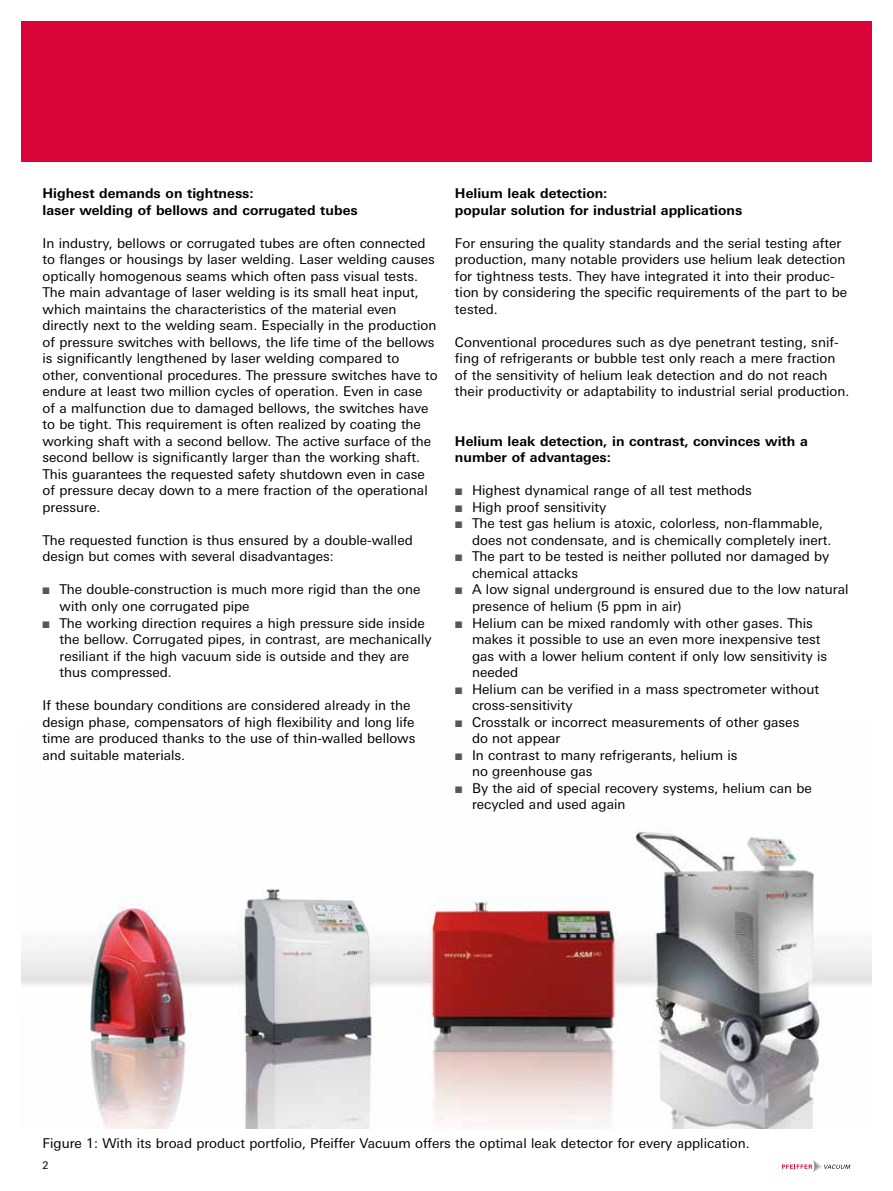
<style>
.page{position:relative;width:893px;height:1191px;background:#fff}
.page>*{position:absolute;margin:0;border:0;box-sizing:border-box;transform-origin:0 0}
.t1{font:13.5px/16.5px "Univers Next W1 G";color:#000}
.t2{font:700 13.5px/16.5px "Univers Next W1 G";color:#000}
.t3{font:10.5px "Univers Next W1 G";color:#000}
.s1{color:#575756}
</style>
<div class="page">
<svg style="left:782px;top:1160px;width:68px;height:12px"></svg>
<div style="left:21px;top:21px;width:851px;height:141px;background:#d80337"></div>
<img style="left:21px;top:828px;width:851px;height:300px">
<p class="t2" style="left:43px;top:185px;width:317px">Highest demands on tightness:<br>laser welding of bellows and corrugated tubes</p>
<p class="t1" style="left:43px;top:235px;width:397px">In industry, bellows or corrugated tubes are often connected to flanges or housings by laser welding. Laser welding causes optically homogenous seams which often pass visual tests.<br>The main advantage of laser welding is its small heat input, which maintains the characteristics of the material even directly next to the welding seam. Especially in the production of pressure switches with bellows, the life time of the bellows is significantly lengthened by laser welding compared to other, conventional procedures. The pressure switches have to endure at least two million cycles of operation. Even in case of a malfunction due to damaged bellows, the switches have to be tight. This requirement is often realized by coating the working shaft with a second bellow. The active surface of the second bellow is significantly larger than the working shaft.<br>This guarantees the requested safety shutdown even in case of pressure decay down to a mere fraction of the operational pressure.</p>
<p class="t1" style="left:43px;top:532px;width:372px">The requested function is thus ensured by a double-walled design but comes with several disadvantages:</p>
<p class="t1" style="left:60px;top:581px;width:362px;text-indent:-17px"><span class="s1">■</span> The double-construction is much more rigid than the one with only one corrugated pipe</p>
<p class="t1" style="left:60px;top:614px;width:373px;text-indent:-17px"><span class="s1">■</span> The working direction requires a high pressure side inside the bellow. Corrugated pipes, in contrast, are mechanically resiliant if the high vacuum side is outside and they are thus compressed.</p>
<p class="t1" style="left:43px;top:697px;width:374px">If these boundary conditions are considered already in the design phase, compensators of high flexibility and long life time are produced thanks to the use of thin-walled bellows and suitable materials.</p>
<p class="t2" style="left:455px;top:185px;width:289px">Helium leak detection:<br>popular solution for industrial applications</p>
<p class="t1" style="left:455px;top:235px;width:394px">For ensuring the quality standards and the serial testing after production, many notable providers use helium leak detection for tightness tests. They have integrated it into their produc&shy;tion by considering the specific requirements of the part to be tested.</p>
<p class="t1" style="left:455px;top:334px;width:396px">Conventional procedures such as dye penetrant testing, snif&shy;fing of refrigerants or bubble test only reach a mere fraction of the sensitivity of helium leak detection and do not reach their productivity or adaptability to industrial serial production.</p>
<p class="t2" style="left:455px;top:433px;width:354px">Helium leak detection, in contrast, convinces with a number of advantages:</p>
<p class="t1" style="left:455px;top:482px;width:298px"><span class="s1">■</span> Highest dynamical range of all test methods</p>
<p class="t1" style="left:455px;top:499px;width:153px"><span class="s1">■</span> High proof sensitivity</p>
<p class="t1" style="left:472px;top:515px;width:361px;text-indent:-17px"><span class="s1">■</span> The test gas helium is atoxic, colorless, non-flammable, does not condensate, and is chemically completely inert.</p>
<p class="t1" style="left:472px;top:548px;width:359px;text-indent:-17px"><span class="s1">■</span> The part to be tested is neither polluted nor damaged by chemical attacks</p>
<p class="t1" style="left:472px;top:581px;width:378px;text-indent:-17px"><span class="s1">■</span> A low signal underground is ensured due to the low natural presence of helium (5 ppm in air)</p>
<p class="t1" style="left:472px;top:614px;width:357px;text-indent:-17px"><span class="s1">■</span> Helium can be mixed randomly with other gases. This makes it possible to use an even more inexpensive test gas with a lower helium content if only low sensitivity is needed</p>
<p class="t1" style="left:472px;top:680px;width:349px;text-indent:-17px"><span class="s1">■</span> Helium can be verified in a mass spectrometer without cross-sensitivity</p>
<p class="t1" style="left:472px;top:713px;width:329px;text-indent:-17px"><span class="s1">■</span> Crosstalk or incorrect measurements of other gases do not appear</p>
<p class="t1" style="left:472px;top:746px;width:267px;text-indent:-17px"><span class="s1">■</span> In contrast to many refrigerants, helium is no greenhouse gas</p>
<p class="t1" style="left:472px;top:779px;width:341px;text-indent:-17px"><span class="s1">■</span> By the aid of special recovery systems, helium can be recycled and used again</p>
<p class="t1" style="left:43px;top:1135px;width:709px">Figure 1: With its broad product portfolio, Pfeiffer Vacuum offers the optimal leak detector for every application.</p>
<p class="t3" style="left:43px;top:1159px;width:8px">2</p>
</div>
